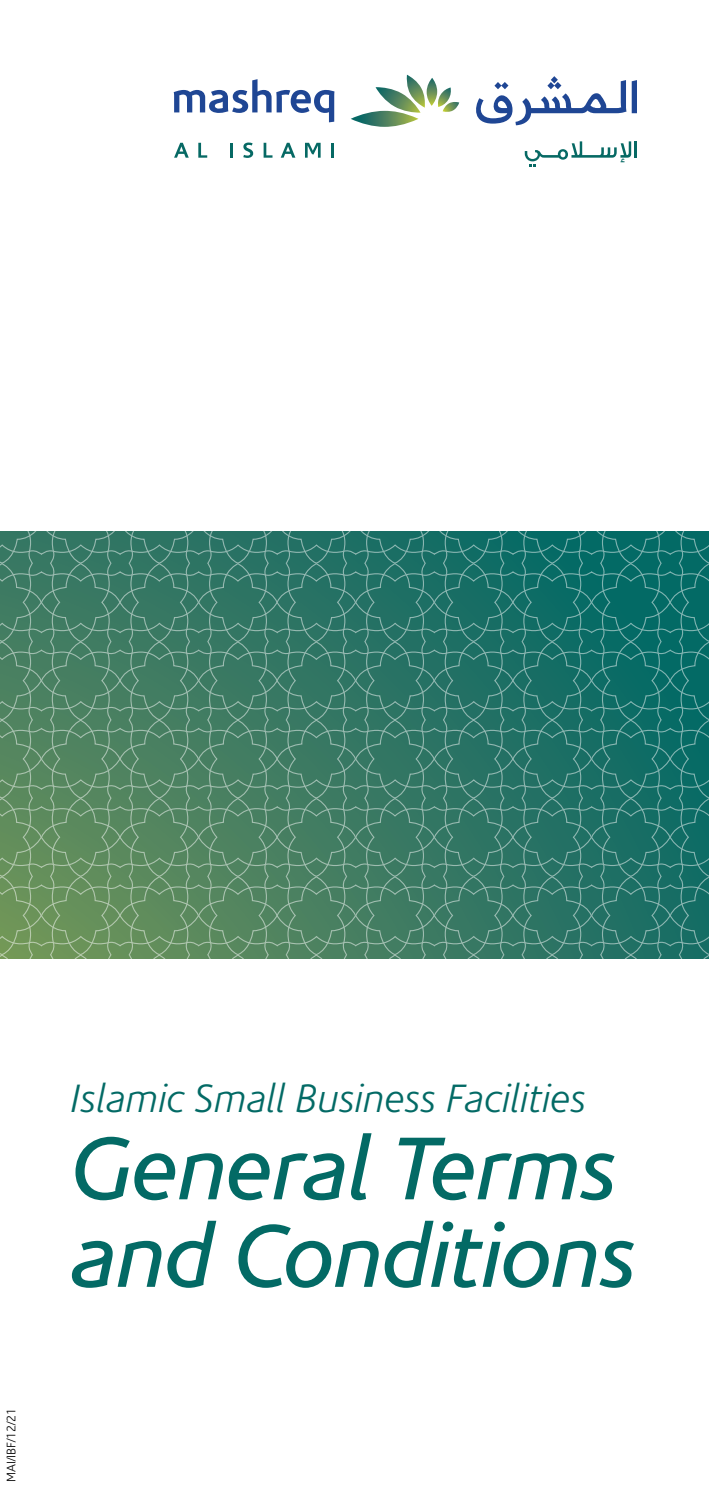
<style>
.page{position:relative;width:709px;height:1489px;background:#fff}
.page>*{position:absolute;margin:0;border:0;box-sizing:border-box;transform-origin:0 0}
.t1{font:italic 90px/87.5px "Corisande";letter-spacing:-.01em;color:#036a65}
.t2{font:italic 300 40px "Corisande";color:#036a65}
.t3{font:300 12.5px "Corisande";color:#000}
</style>
<div class="page">
<svg style="left:174px;top:79px;width:160px;height:43px"></svg>
<svg style="left:476px;top:76px;width:161px;height:49px"></svg>
<svg style="left:350px;top:75px;width:109px;height:52px"></svg>
<svg style="left:174px;top:143px;width:15px;height:15px"></svg>
<svg style="left:198px;top:143px;width:9px;height:15px"></svg>
<hr style="left:230px;top:143px;width:3px;height:15px;background:#066964">
<svg style="left:243px;top:142px;width:10px;height:16px"></svg>
<svg style="left:263px;top:143px;width:9px;height:15px"></svg>
<svg style="left:281px;top:143px;width:14px;height:15px"></svg>
<svg style="left:305px;top:143px;width:15px;height:15px"></svg>
<hr style="left:331px;top:143px;width:3px;height:15px;background:#066964">
<svg style="left:525px;top:141px;width:106px;height:25px"></svg>
<hr style="left:634px;top:141px;width:3px;height:17px;background:#066964">
<svg style="left:0;top:531px;width:709px;height:427px;background:#3b7e6a"></svg>
<p class="t3" style="left:5px;top:1481px;width:76px;rotate:-90deg">MAI/IBF/12/21</p>
<p class="t2" style="left:71px;top:1076px;width:517px">Islamic Small Business Facilities</p>
<h1 class="t1" style="left:71px;top:1126px;width:567px">General Terms and Conditions</h1>
</div>
